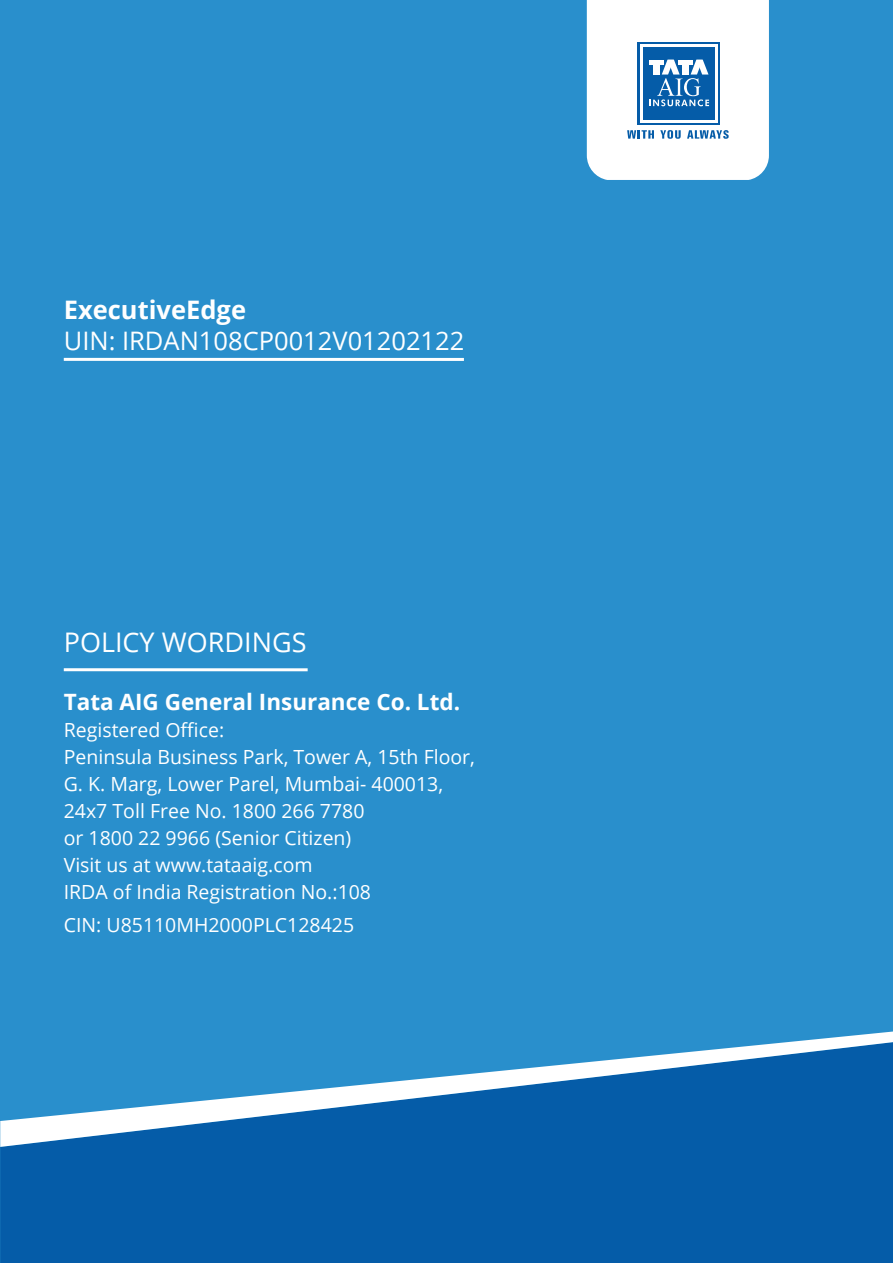
<style>
.page{position:relative;width:893px;height:1263px;background:#298fcc}
.page>*{position:absolute;margin:0;border:0;box-sizing:border-box;transform-origin:0 0}
.t1{font:27px "Open Sans";color:#fff}
.t2{font:25.5px "Open Sans";color:#fff}
.t3{font:700 25.5px "Open Sans";color:#fff}
.t4{font:700 22.5px "Open Sans";color:#fff}
.t5{font:19.5px/27px "Open Sans";color:#fff}
</style>
<div class="page">
<div style="left:0;top:1147px;width:893px;height:116px;background:#055ca8"></div>
<svg style="left:0;top:1031px;width:893px;height:116px"></svg>
<svg style="left:587px;top:0;width:182px;height:180px;background:#d3e2ef"></svg>
<hr style="left:64px;top:358px;width:400px;height:3px;background:#fff">
<hr style="left:64px;top:668px;width:244px;height:3px;background:#fff">
<h2 class="t3" style="left:64px;top:292px;width:184px">ExecutiveEdge</h2>
<h2 class="t2" style="left:64px;top:323px;width:402px">UIN: IRDAN108CP0012V01202122</h2>
<h1 class="t1" style="left:64px;top:624px;width:244px">POLICY WORDINGS</h1>
<p class="t4" style="left:64px;top:686px;width:398px">Tata AIG General Insurance Co. Ltd.</p>
<p class="t5" style="left:64px;top:716px;width:413px">Registered Office:<br>Peninsula Business Park, Tower A, 15th Floor, G. K. Marg, Lower Parel, Mumbai- 400013, 24x7 Toll Free No. 1800 266 7780<br>or 1800 22 9966 (Senior Citizen)<br>Visit us at www.tataaig.com<br>IRDA of India Registration No.:108</p>
<p class="t5" style="left:64px;top:911px;width:292px">CIN: U85110MH2000PLC128425</p>
</div>
